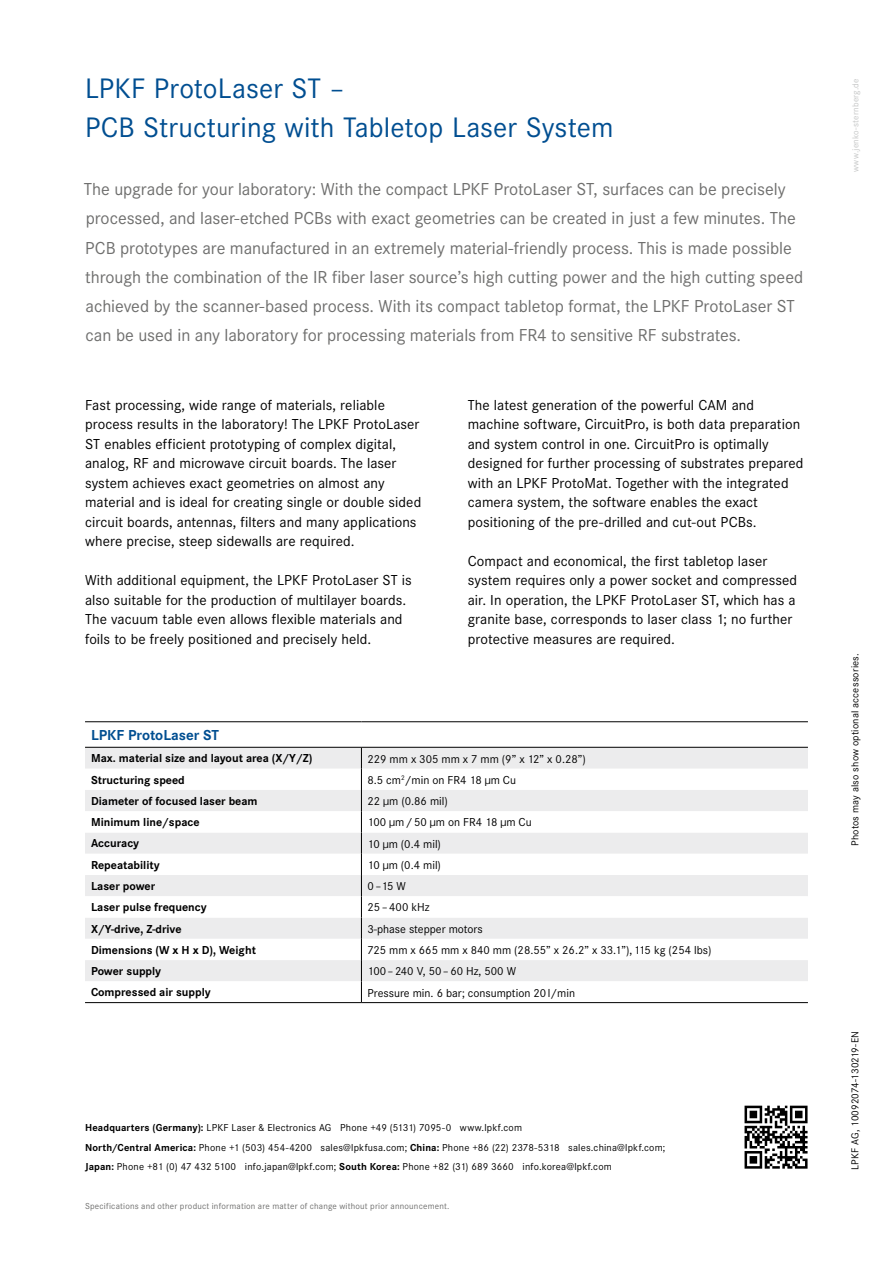
<style>
.page{position:relative;width:893px;height:1263px;background:#fff}
.page>*{position:absolute;margin:0;border:0;box-sizing:border-box;transform-origin:0 0}
.t1{font:29.25px/39px "Corporate S";color:#004e91}
.t2{font:18px/29.2px "Corporate S";letter-spacing:-.005em;color:#6f6f6e}
.t3{font:15px/19.5px "Corporate S";letter-spacing:.005em;color:#000}
.t4{font:700 15px "Corporate S";color:#004e91}
.t5{font:12px "Corporate S";color:#000}
.t6{font:700 12px "Corporate S";color:#000}
.t7{font:10.5px/19.5px "Corporate S";letter-spacing:.015em;color:#000}
.t8{font:9px "Corporate S";letter-spacing:.02em;color:#6f6f6e}
.t9{font:9px "Corporate S";letter-spacing:.025em;color:#c5c6c6}
.s1{font-weight:700}
</style>
<div class="page">
<svg style="left:85px;top:748px;width:723px;height:254px"></svg>
<hr style="left:85px;top:1002px;width:276px;height:1px;background:#000">
<hr style="left:361px;top:1002px;width:447px;height:1px;background:#000">
<hr style="left:85px;top:721px;width:276px;height:1px;background:#000">
<hr style="left:361px;top:721px;width:447px;height:1px;background:#000">
<hr style="left:85px;top:747px;width:276px;height:1px;background:#000">
<hr style="left:361px;top:747px;width:447px;height:1px;background:#000">
<svg style="left:744px;top:1105px;width:64px;height:64px"></svg>
<svg style="left:744px;top:1106px;width:63px;height:63px"></svg>
<h1 class="t1" style="left:85px;top:68px;width:530px">LPKF ProtoLaser ST –<br>PCB Structuring with Tabletop Laser System</h1>
<p class="t2" style="left:84px;top:175px;width:721px">The upgrade for your laboratory: With the compact LPKF ProtoLaser ST, surfaces can be precisely processed, and laser-etched PCBs with exact geometries can be created in just a few minutes. The PCB prototypes are manufactured in an extremely material-friendly process. This is made possible through the combination of the IR fiber laser source’s high cutting power and the high cutting speed achieved by the scanner-based process. With its compact tabletop format, the LPKF ProtoLaser ST can be used in any laboratory for processing materials from FR4 to sensitive RF substrates.</p>
<p class="t3" style="left:85px;top:395px;width:338px">Fast processing, wide range of materials, reliable process results in the laboratory! The LPKF ProtoLaser ST enables efficient prototyping of complex digital, analog, RF and microwave circuit boards. The laser system achieves exact geometries on almost any material and is ideal for creating single or double sided circuit boards, antennas, filters and many applications where precise, steep sidewalls are required.</p>
<p class="t3" style="left:85px;top:570px;width:328px">With additional equipment, the LPKF ProtoLaser ST is also suitable for the production of multilayer boards.<br>The vacuum table even allows flexible materials and foils to be freely positioned and precisely held.</p>
<p class="t3" style="left:468px;top:395px;width:337px">The latest generation of the powerful CAM and machine software, CircuitPro, is both data preparation and system control in one. CircuitPro is optimally designed for further processing of substrates prepared with an LPKF ProtoMat. Together with the integrated camera system, the software enables the exact positioning of the pre-drilled and cut-out PCBs.</p>
<p class="t3" style="left:468px;top:551px;width:331px">Compact and economical, the first tabletop laser system requires only a power socket and compressed air. In operation, the LPKF ProtoLaser ST, which has a granite base, corresponds to laser class 1; no further protective measures are required.</p>
<p class="t4" style="left:91px;top:726px;width:130px">LPKF ProtoLaser ST</p>
<p class="t6" style="left:91px;top:751px;width:223px">Max. material size and layout area (X/Y/Z)</p>
<p class="t5" style="left:367px;top:752px;width:220px">229 mm x 305 mm x 7 mm (9” x 12” x 0.28”)</p>
<p class="t6" style="left:91px;top:773px;width:95px">Structuring speed</p>
<p class="t5" style="left:367px;top:773px;width:150px">8.5 cm<sup>2</sup>/min on FR4 18 µm Cu</p>
<p class="t6" style="left:91px;top:794px;width:168px">Diameter of focused laser beam</p>
<p class="t5" style="left:367px;top:794px;width:82px">22 µm (0.86 mil)</p>
<p class="t6" style="left:91px;top:815px;width:110px">Minimum line/space</p>
<p class="t5" style="left:367px;top:815px;width:166px">100 µm/50 µm on FR4 18 µm Cu</p>
<p class="t6" style="left:91px;top:837px;width:50px">Accuracy</p>
<p class="t5" style="left:367px;top:837px;width:75px">10 µm (0.4 mil)</p>
<p class="t6" style="left:91px;top:858px;width:70px">Repeatability</p>
<p class="t5" style="left:367px;top:858px;width:75px">10 µm (0.4 mil)</p>
<p class="t6" style="left:91px;top:879px;width:66px">Laser power</p>
<p class="t5" style="left:367px;top:879px;width:40px">0–15 W</p>
<p class="t6" style="left:91px;top:900px;width:117px">Laser pulse frequency</p>
<p class="t5" style="left:367px;top:901px;width:64px">25–400 kHz</p>
<p class="t6" style="left:91px;top:922px;width:92px">X/Y-drive, Z-drive</p>
<p class="t5" style="left:367px;top:922px;width:117px">3-phase stepper motors</p>
<p class="t6" style="left:91px;top:943px;width:166px">Dimensions (W x H x D), Weight</p>
<p class="t5" style="left:367px;top:943px;width:346px">725 mm x 665 mm x 840 mm (28.55” x 26.2” x 33.1”),115 kg (254 lbs)</p>
<p class="t6" style="left:91px;top:964px;width:72px">Power supply</p>
<p class="t5" style="left:367px;top:964px;width:150px">100–240 V, 50–60 Hz, 500 W</p>
<p class="t6" style="left:91px;top:985px;width:121px">Compressed air supply</p>
<p class="t5" style="left:367px;top:986px;width:209px">Pressure min. 6 bar; consumption 20l/min</p>
<p class="t7" style="left:85px;top:1118px;width:582px"><span class="s1">Headquarters (Germany):</span> LPKF Laser &amp; Electronics AG Phone +49 (5131) 7095-0 www.lpkf.com<br><span class="s1">North/Central America:</span> Phone +1 (503) 454-4200 sales@lpkfusa.com; <span class="s1">China:</span> Phone +86 (22) 2378-5318 sales.china@lpkf.com;<br><span class="s1">Japan:</span> Phone +81 (0) 47 432 5100 info.japan@lpkf.com; <span class="s1">South Korea:</span> Phone +82 (31) 689 3660 info.korea@lpkf.com</p>
<p class="t8" style="left:85px;top:1201px;width:366px">Specifications and other product information are matter of change without prior announcement.</p>
<p class="t9" style="left:850px;top:172px;width:95px;rotate:-90deg">www.jenko-sternberg.de</p>
<p class="t7" style="left:845px;top:846px;width:194px;rotate:-90deg">Photos may also show optional accessories.</p>
<p class="t7" style="left:845px;top:1170px;width:141px;rotate:-90deg">LPKF AG, 10092074-130219-EN</p>
</div>
